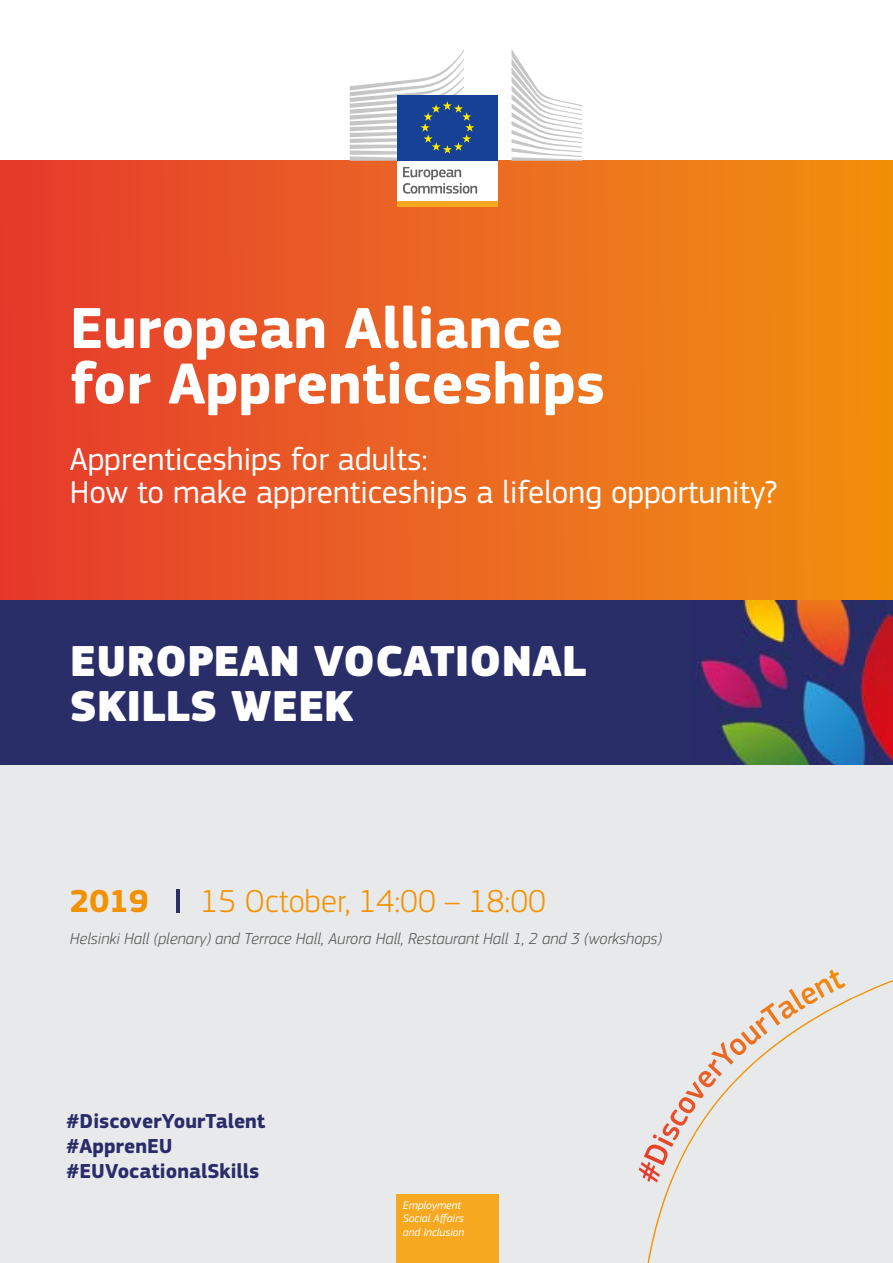
<style>
.page{position:relative;width:893px;height:1263px;background:#fff}
.page>*{position:absolute;margin:0;border:0;box-sizing:border-box;transform-origin:0 0}
.t1{font:700 60px/55.5px "EC Square Sans Pro";color:#fff}
.EVSW_title{font:900 45px/45px "EC Square Sans Pro Extra";color:#fff}
.t2{font:33px/33px "EC Square Sans Pro";color:#fff}
.DATE{font:300 33px "EC Square Sans Pro";color:#f39200}
.DATE-2{font:700 33px "EC Square Sans Pro";color:#f39200}
.hashtag{font:700 21px "EC Square Sans Pro";color:#292c69}
.Sub-title{font:italic 300 16.5px "EC Square Sans Pro";color:#575756}
.t3{font:italic 11.4px/13.5px "EC Square Sans Pro";color:#fff}
</style>
<div class="page">
<div style="left:0;top:480px;width:893px;height:783px;background:#e8e9ea"></div>
<div style="left:0;top:161px;width:893px;height:603px;background:linear-gradient(to right,#e53b30,#f19110)"></div>
<div style="left:396px;top:1194px;width:103px;height:69px;background:#f6a920"></div>
<svg style="left:639px;top:969px;width:206px;height:213px"></svg>
<div style="left:397px;top:159px;width:100px;height:43px;background:#fff"></div>
<div style="left:397px;top:95px;width:100px;height:66px;background:#164194"></div>
<svg style="left:350px;top:50px;width:124px;height:111px"></svg>
<div style="left:397px;top:201px;width:100px;height:6px;background:#f6a920"></div>
<svg style="left:511px;top:49px;width:71px;height:112px"></svg>
<svg style="left:403px;top:167px;width:74px;height:27px"></svg>
<img style="left:689px;top:601px;width:204px;height:163px">
<div style="left:0;top:601px;width:689px;height:163px;background:#2a2e68"></div>
<hr style="left:176px;top:889px;width:4px;height:24px;background:#2a2f67">
<h1 class="t1" style="left:70px;top:302px;width:537px">European Alliance for Apprenticeships</h1>
<h2 class="t2" style="left:70px;top:443px;width:709px">Apprenticeships for adults:<br>How to make apprenticeships a lifelong opportunity?</h2>
<p class="EVSW_title" style="left:70px;top:640px;width:518px">EUROPEAN VOCATIONAL<br>SKILLS WEEK</p>
<p class="DATE-2" style="left:70px;top:881px;width:80px">2019</p>
<p class="DATE" style="left:201px;top:882px;width:347px">15 October, 14:00 – 18:00</p>
<p class="Sub-title" style="left:70px;top:928px;width:594px">Helsinki Hall (plenary) and Terrace Hall, Aurora Hall, Restaurant Hall 1, 2 and 3 (workshops)</p>
<p class="hashtag" style="left:66px;top:1108px;width:201px">#DiscoverYourTalent</p>
<p class="hashtag" style="left:66px;top:1133px;width:108px">#ApprenEU</p>
<p class="hashtag" style="left:66px;top:1158px;width:195px">#EUVocationalSkills</p>
<p class="t3" style="left:403px;top:1198px;width:63px">Employment<br>Social Affairs and Inclusion</p>
</div>
